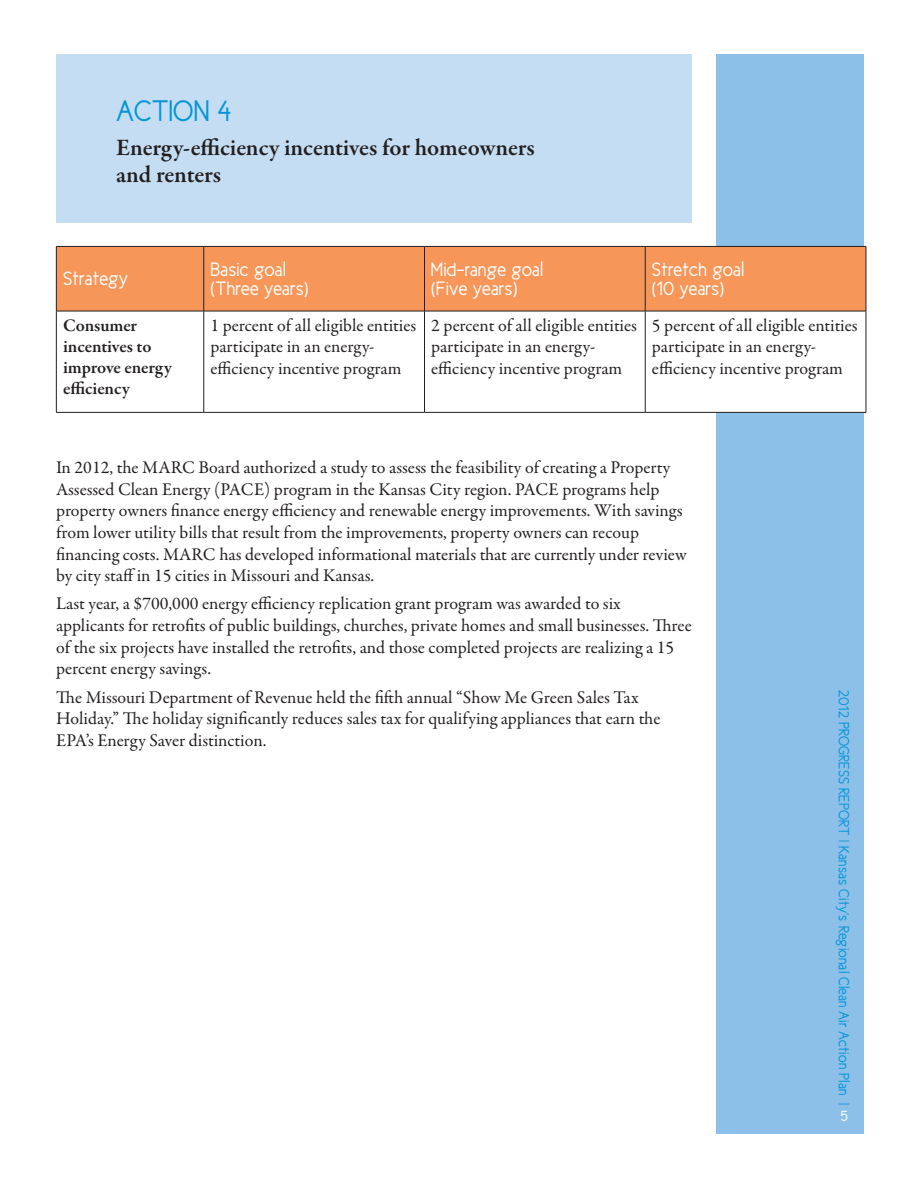
<style>
.page{position:relative;width:918px;height:1188px;background:#fff}
.page>*{position:absolute;margin:0;border:0;box-sizing:border-box;transform-origin:0 0}
.actionhed{font:30px "New Cicle Gordita";color:#0696d7}
.actiongoal{font:600 24px/27px "Garamond Premr Pro";letter-spacing:-.005em;color:#231f20}
.tablehed{font:19.5px/19.5px "New Cicle Gordita";color:#fff}
.basic{font:18px/21.6px "Garamond Premr Pro";color:#231f20}
.strategygoal{font:600 18px/21px "Garamond Premr Pro";letter-spacing:-.01em;color:#231f20}
.t1{font:15px "New Cicle Gordita";color:#0696d7}
.t2{font:15px "New Cicle Gordita";color:#fff}
</style>
<div class="page">
<div style="left:716px;top:54px;width:148px;height:1080px;background:#8cc0e8"></div>
<div style="left:56px;top:54px;width:636px;height:168px;background:#c4ddf2"></div>
<div style="left:57px;top:247px;width:809px;height:64px;background:#f79659"></div>
<svg style="left:57px;top:312px;width:809px;height:100px"></svg>
<hr style="left:56px;top:311px;width:1px;height:101px;background:#231f20">
<hr style="left:204px;top:311px;width:1px;height:101px;background:#231f20">
<hr style="left:424px;top:311px;width:1px;height:101px;background:#231f20">
<hr style="left:645px;top:311px;width:1px;height:101px;background:#231f20">
<hr style="left:866px;top:311px;width:1px;height:101px;background:#231f20">
<hr style="left:56px;top:412px;width:148px;height:1px;background:#231f20">
<hr style="left:204px;top:412px;width:220px;height:1px;background:#231f20">
<hr style="left:424px;top:412px;width:221px;height:1px;background:#231f20">
<hr style="left:645px;top:412px;width:221px;height:1px;background:#231f20">
<hr style="left:56px;top:246px;width:148px;height:1px;background:#231f20">
<hr style="left:56px;top:247px;width:1px;height:64px;background:#231f20">
<hr style="left:204px;top:246px;width:220px;height:1px;background:#231f20">
<hr style="left:204px;top:247px;width:1px;height:64px;background:#231f20">
<hr style="left:424px;top:246px;width:221px;height:1px;background:#231f20">
<hr style="left:424px;top:247px;width:1px;height:64px;background:#231f20">
<hr style="left:645px;top:246px;width:221px;height:1px;background:#231f20">
<hr style="left:645px;top:247px;width:1px;height:64px;background:#231f20">
<hr style="left:866px;top:247px;width:1px;height:64px;background:#231f20">
<hr style="left:56px;top:311px;width:148px;height:1px;background:#231f20">
<hr style="left:204px;top:311px;width:220px;height:1px;background:#231f20">
<hr style="left:424px;top:311px;width:221px;height:1px;background:#231f20">
<hr style="left:645px;top:311px;width:221px;height:1px;background:#231f20">
<p class="actionhed" style="left:116px;top:95px;width:117px">ACTION 4</p>
<p class="actiongoal" style="left:116px;top:134px;width:420px">Energy-efficiency incentives for homeowners and renters</p>
<p class="tablehed" style="left:63px;top:269px;width:67px">Strategy</p>
<p class="tablehed" style="left:211px;top:259px;width:100px">Basic goal (Three years)</p>
<p class="tablehed" style="left:431px;top:259px;width:113px">Mid-range goal (Five years)</p>
<p class="tablehed" style="left:652px;top:259px;width:94px">Stretch goal (10 years)</p>
<p class="strategygoal" style="left:63px;top:315px;width:110px">Consumer incentives to improve energy efficiency</p>
<p class="basic" style="left:211px;top:315px;width:207px">1 percent of all eligible entities participate in an energy&shy;efficiency incentive program</p>
<p class="basic" style="left:431px;top:315px;width:207px">2 percent of all eligible entities participate in an energy&shy;efficiency incentive program</p>
<p class="basic" style="left:652px;top:315px;width:207px">5 percent of all eligible entities participate in an energy&shy;efficiency incentive program</p>
<p class="basic" style="left:56px;top:457px;width:632px">In 2012, the MARC Board authorized a study to assess the feasibility of creating a Property Assessed Clean Energy (PACE) program in the Kansas City region. PACE programs help property owners finance energy efficiency and renewable energy improvements. With savings from lower utility bills that result from the improvements, property owners can recoup financing costs. MARC has developed informational materials that are currently under review by city staff in 15 cities in Missouri and Kansas.</p>
<p class="basic" style="left:56px;top:593px;width:637px">Last year, a $700,000 energy efficiency replication grant program was awarded to six applicants for retrofits of public buildings, churches, private homes and small businesses. Three of the six projects have installed the retrofits, and those completed projects are realizing a 15 percent energy savings.</p>
<p class="basic" style="left:56px;top:687px;width:606px">The Missouri Department of Revenue held the fifth annual “Show Me Green Sales Tax<br>Holiday.” The holiday significantly reduces sales tax for qualifying appliances that earn the<br>EPA’s Energy Saver distinction.</p>
<p class="t1" style="left:852px;top:690px;width:416px;rotate:90deg">2012 PROGRESS REPORT | Kansas City’s Regional Clean Air Action Plan |</p>
<p class="t2" style="left:841px;top:1108px;width:9px">5</p>
</div>
